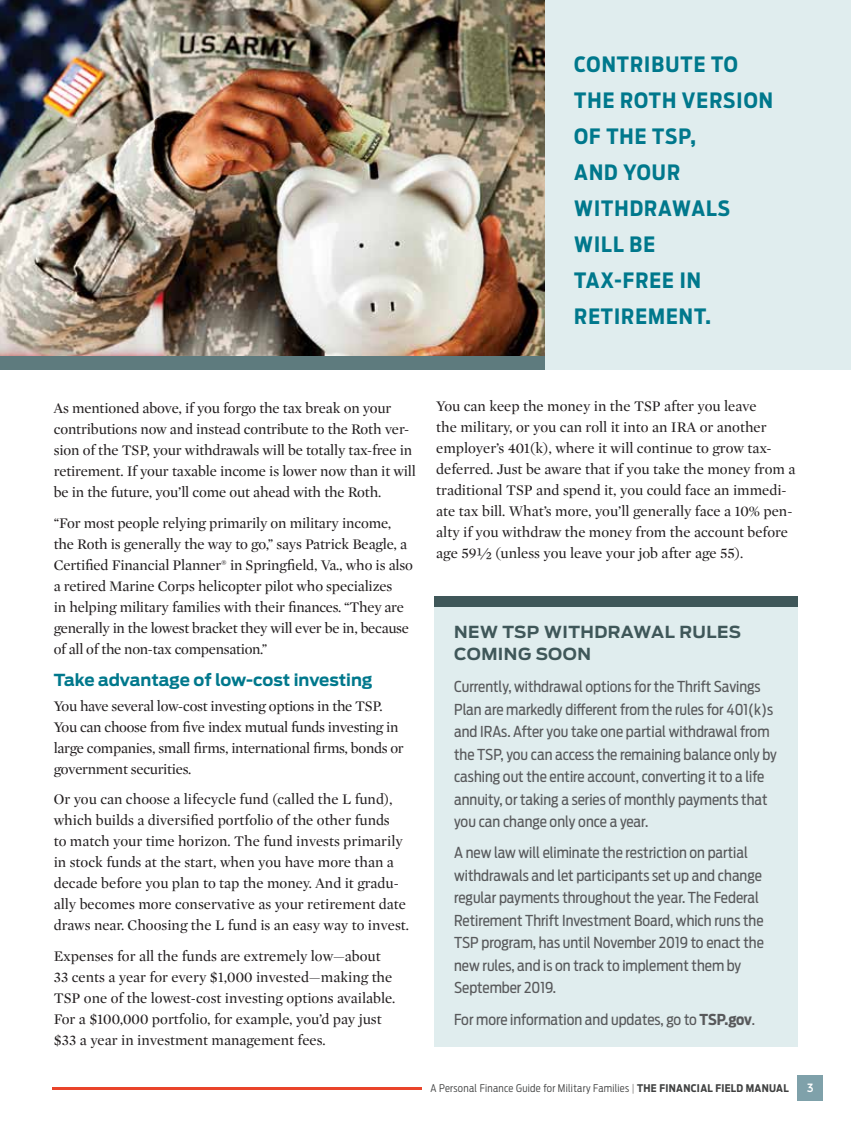
<style>
.page{position:relative;width:851px;height:1134px;background:#fff}
.page>*{position:absolute;margin:0;border:0;box-sizing:border-box;transform-origin:0 0}
.t1{font:700 21px/36px "Antenna Cond";letter-spacing:.05em;color:#00788c}
.t2{font:700 16.5px "Antenna";letter-spacing:-.005em;color:#00788c}
.t3{font:700 16.5px/22.5px "Antenna";letter-spacing:.03em;color:#3f5759}
.t4{font:15px/21px "Mercury Display";letter-spacing:-.01em;color:#231f20}
.t5{font:15px/22.5px "Antenna Cond";color:#58595b}
.t6{font:12px "Montserrat";color:#fff}
.t7{font:300 10.5px "Antenna Cond";letter-spacing:.03em;color:#404141}
.s1{font-family:"Mercury Text G1"}
.s2{font-weight:700}
.s3{color:#8b8887}
</style>
<div class="page">
<div style="left:541px;top:0;width:309px;height:369px;background:#e0edee"></div>
<div style="left:797px;top:1075px;width:26px;height:26px;background:#7fa1aa"></div>
<hr style="left:52px;top:1087px;width:369px;height:2px;background:#e9442a">
<div style="left:0;top:0;width:544px;height:369px;background:#5e7b7e"></div>
<img style="left:0;top:0;width:544px;height:355px">
<div style="left:434px;top:601px;width:363px;height:446px;background:#e0edee"></div>
<div style="left:434px;top:597px;width:363px;height:10px;background:#3f5759"></div>
<h1 class="t1" style="left:574px;top:46px;width:200px">CONTRIBUTE TO<br>THE ROTH VERSION<br>OF THE TSP,<br>AND YOUR<br>WITHDRAWALS<br>WILL BE<br>TAX-FREE IN<br>RETIREMENT.</h1>
<p class="t4" style="left:54px;top:397px;width:363px">As mentioned above, if you forgo the tax break on your contributions now and instead contribute to the Roth ver&shy;sion of the TSP, your withdrawals will be totally tax-free in retirement. If your taxable income is lower now than it will be in the future, you’ll come out ahead with the Roth.</p>
<p class="t4" style="left:54px;top:512px;width:360px">“For most people relying primarily on military income, the Roth is generally the way to go,” says Patrick Beagle, a Certified Financial Planner® in Springfield, Va., who is also a retired Marine Corps helicopter pilot who specializes<br>in helping military families with their finances. “They are generally in the lowest bracket they will ever be in, because of all of the non-tax compensation.”</p>
<p class="t2" style="left:54px;top:671px;width:320px">Take advantage of low-cost investing</p>
<p class="t4" style="left:54px;top:695px;width:351px">You have several low-cost investing options in the TSP.<br>You can choose from five index mutual funds investing in large companies, small firms, international firms, bonds or government securities.</p>
<p class="t4" style="left:54px;top:788px;width:357px">Or you can choose a lifecycle fund (called the L fund), which builds a diversified portfolio of the other funds<br>to match your time horizon. The fund invests primarily in stock funds at the start, when you have more than a decade before you plan to tap the money. And it gradu&shy;ally becomes more conservative as your retirement date draws near. Choosing the L fund is an easy way to invest.</p>
<p class="t4" style="left:54px;top:945px;width:343px">Expenses for all the funds are extremely low—about 33 cents a year for every $1,000 invested—making the TSP one of the lowest-cost investing options available.<br>For a $100,000 portfolio, for example, you’d pay just $33 a year in investment management fees.</p>
<p class="t4" style="left:436px;top:395px;width:360px">You can keep the money in the TSP after you leave<br>the military, or you can roll it into an IRA or another employer’s 401(k), where it will continue to grow tax&shy;deferred. Just be aware that if you take the money from a traditional TSP and spend it, you could face an immedi&shy;ate tax bill. What’s more, you’ll generally face a 10% pen&shy;alty if you withdraw the money from the account before age 59<span class="s1">½</span> (unless you leave your job after age 55).</p>
<p class="t3" style="left:454px;top:620px;width:288px">NEW TSP WITHDRAWAL RULES<br>COMING SOON</p>
<p class="t5" style="left:454px;top:676px;width:324px">Currently, withdrawal options for the Thrift Savings Plan are markedly different from the rules for 401(k)s and IRAs. After you take one partial withdrawal from the TSP, you can access the remaining balance only by cashing out the entire account, converting it to a life annuity, or taking a series of monthly payments that you can change only once a year.</p>
<p class="t5" style="left:454px;top:842px;width:311px">A new law will eliminate the restriction on partial withdrawals and let participants set up and change regular payments throughout the year. The Federal Retirement Thrift Investment Board, which runs the TSP program, has until November 2019 to enact the new rules, and is on track to implement them by September 2019.</p>
<p class="t5" style="left:454px;top:1008px;width:302px">For more information and updates, go to <span class="s2">TSP.gov</span>.</p>
<p class="t7" style="left:430px;top:1082px;width:360px">A Personal Finance Guide for Military Families <span class="s3">|</span> <span class="s2">THE FINANCIAL FIELD MANUAL</span></p>
<p class="t6" style="left:806px;top:1081px;width:8px">3</p>
</div>
